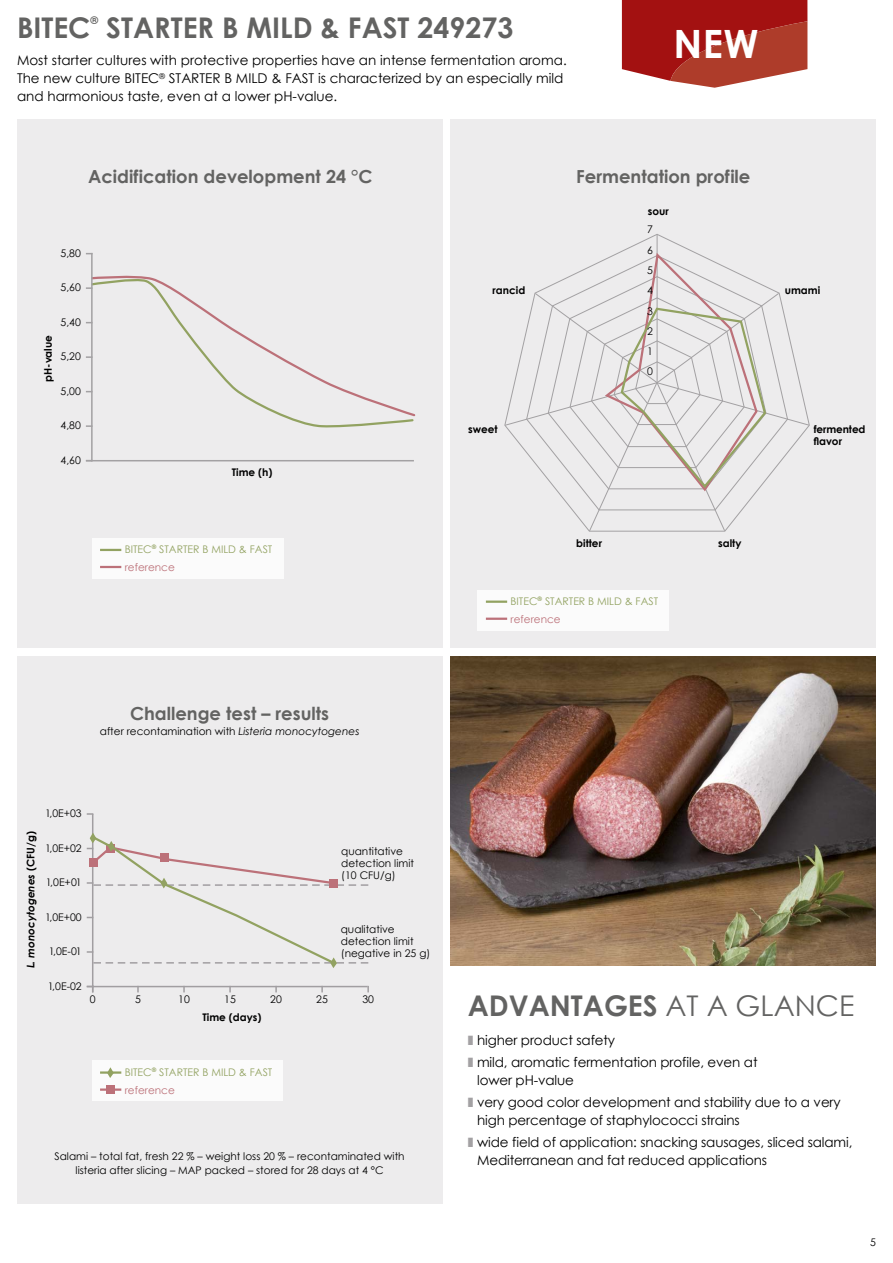
<style>
.page{position:relative;width:893px;height:1263px;background:#fff}
.page>*{position:absolute;margin:0;border:0;box-sizing:border-box;transform-origin:0 0}
.t1{font:700 39px "Century Gothic";color:#fff}
.t2{font:700 28.5px "Century Gothic";color:#636362}
.t3{font:700 18px "Century Gothic";color:#636362}
.t4{font:13.5px/22.2px "Century Gothic";letter-spacing:-.01em;color:#000}
.t5{font:10.5px/20.2px "Century Gothic";color:#000}
.t6{font:10.5px/18px "Century Gothic";color:#92a261}
.t7{font:700 10.5px/12px "Century Gothic";color:#000}
.t8{font:italic 700 10.5px "Century Gothic";color:#000}
.t9{font:700 10.5px "Century Gothic";color:#636362}
.s1{color:#bc7179}
.s2{font-style:italic}
.s3{font-style:normal}
.s4{font-weight:400}
.s5{color:#a3a1a3}
</style>
<div class="page">
<div style="left:17px;top:119px;width:425px;height:528px;background:#edeced"></div>
<div style="left:17px;top:656px;width:425px;height:547px;background:#edeced"></div>
<svg style="left:90px;top:252px;width:325px;height:210px"></svg>
<svg style="left:86px;top:425px;width:6px;height:2px"></svg>
<svg style="left:86px;top:356px;width:6px;height:2px"></svg>
<svg style="left:86px;top:287px;width:6px;height:2px"></svg>
<div style="left:451px;top:119px;width:425px;height:528px;background:#edeced"></div>
<svg style="left:504px;top:252px;width:306px;height:280px"></svg>
<div style="left:92px;top:538px;width:191px;height:41px;background:#fbfbfb"></div>
<hr style="left:100px;top:566px;width:21px;height:2px;background:#bc7179">
<hr style="left:100px;top:549px;width:21px;height:2px;background:#92a261">
<div style="left:92px;top:1060px;width:191px;height:41px;background:#fbfbfb"></div>
<hr style="left:100px;top:1088px;width:21px;height:3px;background:#bc7179">
<hr style="left:100px;top:1071px;width:21px;height:3px;background:#92a261">
<div style="left:106px;top:1085px;width:9px;height:9px;background:#bc7179"></div>
<svg style="left:107px;top:1067px;width:7px;height:11px"></svg>
<div style="left:478px;top:590px;width:191px;height:40px;background:#fbfbfb"></div>
<hr style="left:486px;top:618px;width:21px;height:2px;background:#bc7179">
<hr style="left:486px;top:600px;width:21px;height:3px;background:#92a261">
<img style="left:450px;top:656px;width:426px;height:309px">
<svg style="left:622px;top:0;width:185px;height:88px;background:#b03832"></svg>
<svg style="left:91px;top:813px;width:278px;height:175px"></svg>
<svg style="left:137px;top:986px;width:2px;height:6px"></svg>
<svg style="left:183px;top:986px;width:2px;height:6px"></svg>
<svg style="left:229px;top:986px;width:2px;height:6px"></svg>
<svg style="left:275px;top:986px;width:2px;height:6px"></svg>
<svg style="left:321px;top:986px;width:2px;height:6px"></svg>
<svg style="left:367px;top:986px;width:2px;height:6px"></svg>
<svg style="left:87px;top:986px;width:6px;height:6px"></svg>
<svg style="left:87px;top:813px;width:6px;height:2px"></svg>
<svg style="left:87px;top:833px;width:281px;height:135px"></svg>
<h2 class="t2" style="left:17px;top:6px;width:75px">BITEC</h2>
<p class="t9" style="left:91px;top:13px;width:9px">®</p>
<h2 class="t2" style="left:106px;top:6px;width:408px">STARTER B MILD &amp; FAST 249273</h2>
<p class="t4" style="left:17px;top:51px;width:551px;line-height:18px">Most starter cultures with protective properties have an intense fermentation aroma.<br>The new culture BITEC<sup>®</sup> STARTER B MILD &amp; FAST is characterized by an especially mild and harmonious taste, even at a lower pH-value.</p>
<h1 class="t1" style="left:673px;top:15px;width:87px">NEW</h1>
<h3 class="t3" style="left:88px;top:163px;width:286px">Acidification development 24 °C</h3>
<p class="t5" style="left:61px;top:243px;width:22px">5,80</p>
<p class="t5" style="left:61px;top:277px;width:22px">5,60</p>
<p class="t5" style="left:61px;top:312px;width:22px">5,40</p>
<p class="t7" style="left:42px;top:382px;width:48px;rotate:-90deg">pH-value</p>
<p class="t5" style="left:61px;top:346px;width:22px">5,20</p>
<p class="t5" style="left:61px;top:381px;width:22px">5,00</p>
<p class="t5" style="left:61px;top:415px;width:22px">4,80</p>
<p class="t5" style="left:61px;top:450px;width:22px">4,60</p>
<p class="t7" style="left:232px;top:466px;width:42px">Time (h)</p>
<p class="t6" style="left:125px;top:540px;width:149px">BITEC<sup>®</sup> STARTER B MILD &amp; FAST <span class="s1">reference</span></p>
<p class="t7" style="left:493px;top:283px;width:34px">rancid</p>
<p class="t7" style="left:468px;top:423px;width:31px">sweet</p>
<h3 class="t3" style="left:576px;top:163px;width:176px">Fermentation profile</h3>
<p class="t7" style="left:648px;top:205px;width:23px">sour</p>
<p class="t5" style="left:647px;top:219px;width:7px;text-align:justify">7<br>6<br>5<br>4<br>3<br>2<br>1<br>0</p>
<p class="t7" style="left:576px;top:537px;width:27px">bitter</p>
<p class="t7" style="left:718px;top:537px;width:25px">salty</p>
<p class="t6" style="left:511px;top:592px;width:149px">BITEC<sup>®</sup> STARTER B MILD &amp; FAST <span class="s1">reference</span></p>
<p class="t7" style="left:785px;top:283px;width:37px">umami</p>
<p class="t7" style="left:814px;top:423px;width:53px">fermented flavor</p>
<h3 class="t3" style="left:130px;top:700px;width:201px">Challenge test – results</h3>
<p class="t5" style="left:100px;top:721px;width:261px">after recontamination with <span class="s2">Listeria monocytogenes</span></p>
<p class="t8" style="left:23px;top:968px;width:138px;rotate:-90deg">L. monocytogenes <span class="s3">(CFU/g)</span></p>
<p class="t5" style="left:45px;top:803px;width:38px">1,0E+03</p>
<p class="t5" style="left:45px;top:837px;width:38px">1,0E+02</p>
<p class="t5" style="left:46px;top:872px;width:37px">1,0E+01</p>
<p class="t5" style="left:45px;top:907px;width:38px">1,0E+00</p>
<p class="t5" style="left:49px;top:941px;width:34px">1,0E-01</p>
<p class="t5" style="left:48px;top:976px;width:35px">1,0E-02</p>
<p class="t5" style="left:341px;top:845px;width:74px;line-height:12px">quantitative detection limit (10 CFU/g)</p>
<p class="t5" style="left:341px;top:923px;width:91px;line-height:12px">qualitative detection limit (negative in 25 g)</p>
<p class="t5" style="left:90px;top:989px;width:7px">0</p>
<p class="t5" style="left:135px;top:989px;width:7px">5</p>
<p class="t5" style="left:178px;top:989px;width:13px">10</p>
<p class="t5" style="left:224px;top:989px;width:13px">15</p>
<p class="t5" style="left:270px;top:989px;width:13px">20</p>
<p class="t5" style="left:316px;top:989px;width:13px">25</p>
<p class="t5" style="left:362px;top:989px;width:13px">30</p>
<p class="t7" style="left:202px;top:1010px;width:61px">Time (days)</p>
<p class="t6" style="left:125px;top:1063px;width:149px">BITEC<sup>®</sup> STARTER B MILD &amp; FAST <span class="s1">reference</span></p>
<p class="t5" style="left:55px;top:1149px;width:352px;line-height:13.5px;text-align:center">Salami – total fat, fresh 22 % – weight loss 20 % – recontaminated with listeria after slicing – MAP packed – stored for 28 days at 4 °C</p>
<h2 class="t2" style="left:468px;top:984px;width:388px">ADVANTAGES <span class="s4">AT A GLANCE</span></h2>
<p class="t4" style="left:468px;top:1028px;width:291px"><span class="s5">❚</span> higher product safety<br><span class="s5">❚</span> mild, aromatic fermentation profile, even at</p>
<p class="t4" style="left:468px;top:1069px;width:375px;text-indent:9px">lower pH-value<br><span class="s5">❚</span> very good color development and stability due to a very</p>
<p class="t4" style="left:468px;top:1109px;width:386px;text-indent:9px">high percentage of staphylococci strains<br><span class="s5">❚</span> wide field of application: snacking sausages, sliced salami,</p>
<p class="t4" style="left:477px;top:1149px;width:292px">Mediterranean and fat reduced applications</p>
<p class="t5" style="left:870px;top:1232px;width:7px">5</p>
</div>
